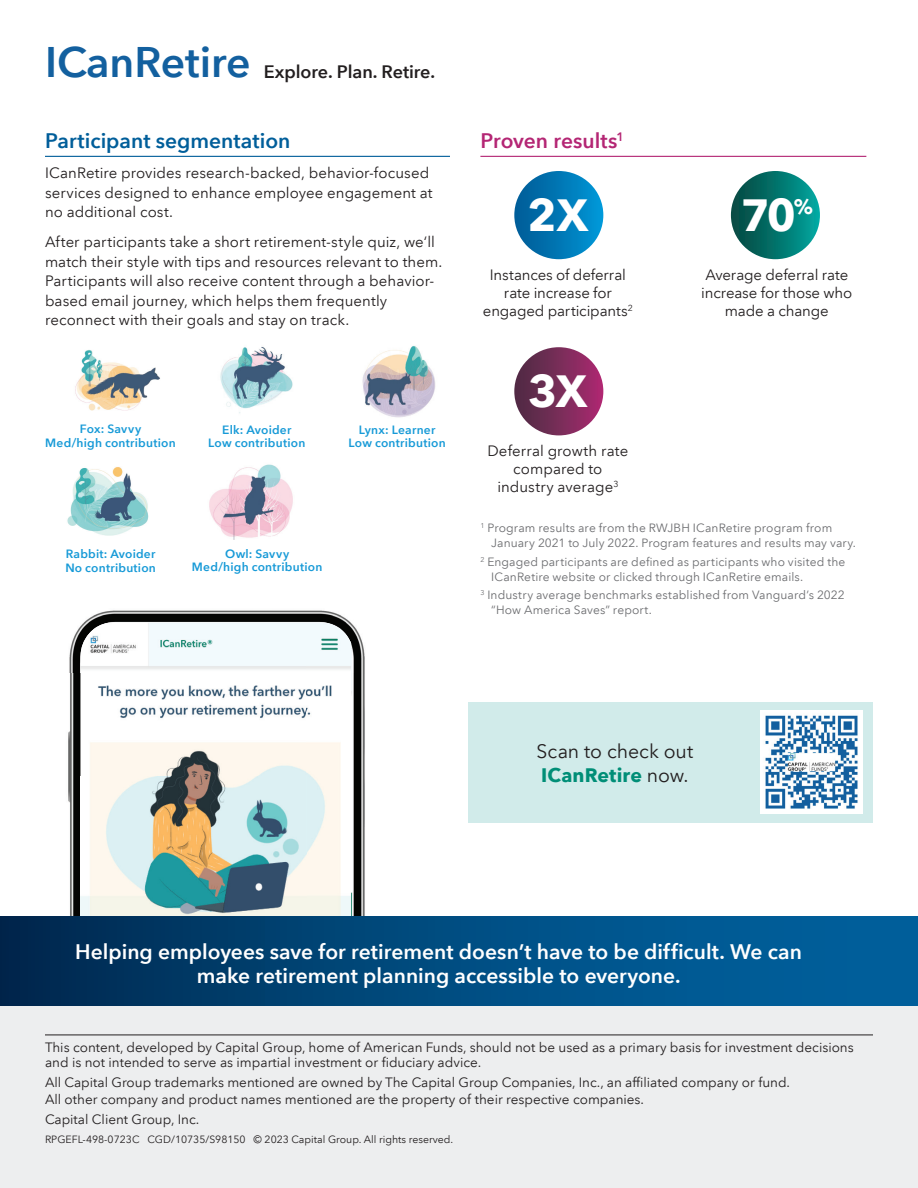
<style>
.page{position:relative;width:918px;height:1188px;background:#fff}
.page>*{position:absolute;margin:0;border:0;box-sizing:border-box;transform-origin:0 0}
.t1{font:700 45px "Avenir Next LT Com";color:#fff}
.t2{font:600 42.75px "Avenir Next LT Com";color:#13609f}
.t3{font:600 21px/24px "Avenir Next LT Com";color:#fff;text-align:center}
.t4{font:600 21px "Avenir Next LT Com";color:#005e9a}
.t5{font:600 21px "Avenir Next LT Com";color:#b42674}
.t6{font:19.5px/24px "Avenir Next LT Com";color:#231f20}
.t7{font:600 18px "Avenir Next LT Com";color:#231f20}
.t8{font:15px/19.5px "Avenir Next LT Com";letter-spacing:.005em;color:#231f20;text-align:center}
.t9{font:13.5px/15px "Avenir Next LT Com";color:#231f20}
.t10{font:12px/15px "Avenir Next LT Com";letter-spacing:.01em;color:#6c6d70}
.t11{font:600 12px/13.5px "Avenir Next LT Com";letter-spacing:.02em;color:#179ad7;text-align:center}
.t12{font:10.5px "Avenir Next LT Com";color:#231f20}
.s1{font-weight:700;color:#008e77}
</style>
<div class="page">
<img style="left:69px;top:610px;width:286px;height:64px">
<img style="left:355px;top:627px;width:53px;height:290px">
<img style="left:32px;top:674px;width:49px;height:243px">
<img style="left:351px;top:674px;width:4px;height:243px">
<img style="left:81px;top:623px;width:270px;height:294px">
<div style="left:0;top:942px;width:918px;height:246px;background:#edeeef"></div>
<div style="left:0;top:917px;width:918px;height:88px;background:linear-gradient(to right,#002c54,#0067a6)"></div>
<hr style="left:45px;top:156px;width:405px;height:1px;background:#005e9a">
<img style="left:67px;top:467px;width:82px;height:69px">
<img style="left:220px;top:347px;width:73px;height:67px">
<img style="left:362px;top:346px;width:74px;height:72px">
<img style="left:75px;top:350px;width:85px;height:61px">
<img style="left:209px;top:464px;width:84px;height:76px">
<hr style="left:45px;top:1035px;width:828px;height:1px;background:#231f20">
<div style="left:468px;top:702px;width:405px;height:120px;background:#d1ebea"></div>
<img style="left:760px;top:711px;width:103px;height:102px">
<div style="left:731px;top:171px;width:89px;height:88px;background:linear-gradient(to right,#06453d,#02a69f);border-radius:44px"></div>
<div style="left:514px;top:171px;width:89px;height:88px;background:linear-gradient(to right,#065d97,#0095d6);border-radius:44px"></div>
<div style="left:514px;top:347px;width:89px;height:88px;background:linear-gradient(to right,#4e3146,#a9286f);border-radius:44px"></div>
<hr style="left:480px;top:156px;width:386px;height:1px;background:#b42674">
<h2 class="t2" style="left:45px;top:36px;width:207px">ICanRetire</h2>
<p class="t7" style="left:264px;top:60px;width:173px">Explore. Plan. Retire.</p>
<h3 class="t4" style="left:45px;top:128px;width:247px">Participant segmentation</h3>
<p class="t8" style="left:45px;top:163px;width:389px;text-align:left">ICanRetire provides research-backed, behavior-focused services designed to enhance employee engagement at no additional cost.</p>
<p class="t8" style="left:45px;top:232px;width:399px;text-align:left">After participants take a short retirement-style quiz, we‘ll match their style with tips and resources relevant to them.<br>Participants will also receive content through a behavior&shy;based email journey, which helps them frequently reconnect with their goals and stay on track.</p>
<p class="t11" style="left:45px;top:422px;width:132px">Fox: Savvy<br>Med/high contribution</p>
<p class="t11" style="left:208px;top:423px;width:99px">Elk: Avoider<br>Low contribution</p>
<p class="t11" style="left:349px;top:423px;width:99px">Lynx: Learner<br>Low contribution</p>
<p class="t11" style="left:65px;top:547px;width:92px;text-align:left">Rabbit: Avoider<br>No contribution</p>
<p class="t11" style="left:192px;top:547px;width:132px">Owl: Savvy<br>Med/high contribution</p>
<h3 class="t5" style="left:480px;top:128px;width:145px">Proven results<sup>1</sup></h3>
<h1 class="t1" style="left:527px;top:187px;width:62px">2X</h1>
<p class="t8" style="left:483px;top:266px;width:151px;line-height:18px">Instances of deferral rate increase for engaged participants<sup>2</sup></p>
<h1 class="t1" style="left:528px;top:364px;width:61px">3X</h1>
<p class="t8" style="left:488px;top:442px;width:142px;line-height:18px">Deferral growth rate compared to industry average<sup>3</sup></p>
<h1 class="t1" style="left:741px;top:187px;width:74px">70<sup>%</sup></h1>
<p class="t8" style="left:701px;top:266px;width:153px;line-height:18px">Average deferral rate increase for those who made a change</p>
<p class="t10" style="left:491px;top:521px;width:366px;text-indent:-11px"><sup>1</sup> Program results are from the RWJBH ICanRetire program from<br>January 2021 to July 2022. Program features and results may vary.</p>
<p class="t10" style="left:491px;top:554px;width:356px;text-indent:-11px"><sup>2</sup> Engaged participants are defined as participants who visited the<br>ICanRetire website or clicked through ICanRetire emails.</p>
<p class="t10" style="left:491px;top:587px;width:355px;text-indent:-11px"><sup>3</sup> Industry average benchmarks established from Vanguard’s 2022 “How America Saves” report.</p>
<h3 class="t6" style="left:537px;top:739px;width:158px">Scan to check out<br><span class="s1">ICanRetire</span> now.</h3>
<h3 class="t3" style="left:75px;top:940px;width:728px">Helping employees save for retirement doesn’t have to be difficult. We can make retirement planning accessible to everyone.</h3>
<p class="t9" style="left:45px;top:1040px;width:810px">This content, developed by Capital Group, home of American Funds, should not be used as a primary basis for investment decisions and is not intended to serve as impartial investment or fiduciary advice.</p>
<p class="t9" style="left:45px;top:1075px;width:747px;line-height:16.2px">All Capital Group trademarks mentioned are owned by The Capital Group Companies, Inc., an affiliated company or fund.<br>All other company and product names mentioned are the property of their respective companies.</p>
<p class="t9" style="left:45px;top:1112px;width:156px">Capital Client Group, Inc.</p>
<p class="t12" style="left:45px;top:1133px;width:410px">RPGEFL-498-0723C CGD/10735/S98150 © 2023 Capital Group. All rights reserved.</p>
</div>
